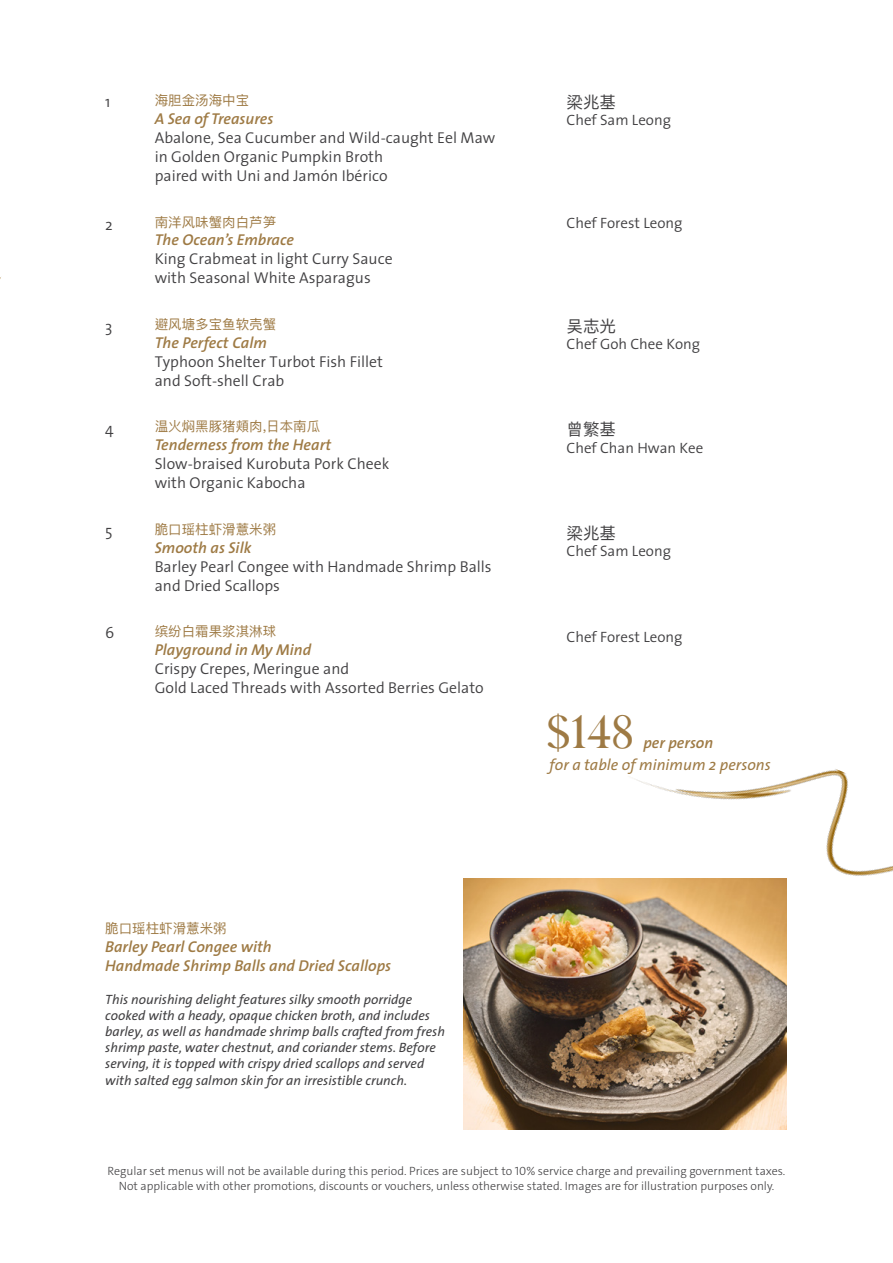
<style>
.page{position:relative;width:893px;height:1263px;background:#fff}
.page>*{position:absolute;margin:0;border:0;box-sizing:border-box;transform-origin:0 0}
.t1{font:45px "Caslon Titling MT Std";color:#9e7a44}
.t2{font:16.5px "Ping Fang HK";color:#414042}
.t3{font:16.5px "Ping Fang SC";color:#414042}
.t4{font:15.75px/18.9px "The Sans Semi Light Sem Lt";color:#414042}
.t5{font:italic 600 15.75px/18.9px "The Sans";color:#9e7a44}
.t6{font:italic 15.75px "The Sans Sans";color:#9e7a44}
.t7{font:15px "The Sans Semi Light Sem Lt";color:#414042}
.t8{font:italic 13.5px/16.2px "The Sans Sans";color:#414042}
.t9{font:13.5px "Ping Fang HK";color:#9e7a44}
.t10{font:300 12px/14.4px "The Sans Trial";color:#414042;text-align:center}
</style>
<div class="page">
<img style="left:626px;top:769px;width:267px;height:126px">
<img style="left:464px;top:879px;width:322px;height:250px">
<p class="t4" style="left:105px;top:92px;width:7px">1</p>
<p class="t9" style="left:155px;top:92px;width:96px">海胆金汤海中宝</p>
<p class="t5" style="left:155px;top:109px;width:120px">A Sea of Treasures</p>
<p class="t4" style="left:155px;top:128px;width:342px">Abalone, Sea Cucumber and Wild-caught Eel Maw in Golden Organic Pumpkin Broth<br>paired with Uni and Jamón Ibérico</p>
<p class="t2" style="left:566px;top:92px;width:51px">梁兆基</p>
<p class="t7" style="left:566px;top:107px;width:106px">Chef Sam Leong</p>
<p class="t4" style="left:105px;top:214px;width:9px">2</p>
<p class="t9" style="left:155px;top:213px;width:123px">南洋风味蟹肉白芦笋</p>
<p class="t5" style="left:155px;top:230px;width:141px">The Ocean’s Embrace</p>
<p class="t4" style="left:155px;top:249px;width:239px">King Crabmeat in light Curry Sauce with Seasonal White Asparagus</p>
<p class="t7" style="left:566px;top:211px;width:117px">Chef Forest Leong</p>
<p class="t4" style="left:105px;top:316px;width:9px">3</p>
<p class="t9" style="left:155px;top:316px;width:123px">避风塘多宝鱼软壳蟹</p>
<p class="t5" style="left:155px;top:333px;width:114px">The Perfect Calm</p>
<p class="t4" style="left:155px;top:351px;width:230px">Typhoon Shelter Turbot Fish Fillet and Soft-shell Crab</p>
<p class="t3" style="left:566px;top:316px;width:51px">吴志光</p>
<p class="t7" style="left:566px;top:332px;width:135px">Chef Goh Chee Kong</p>
<p class="t4" style="left:105px;top:418px;width:10px">4</p>
<p class="t9" style="left:155px;top:418px;width:167px">温火焖黑豚猪頬肉,日本南瓜</p>
<p class="t5" style="left:155px;top:435px;width:178px">Tenderness from the Heart</p>
<p class="t4" style="left:155px;top:454px;width:236px">Slow-braised Kurobuta Pork Cheek with Organic Kabocha</p>
<p class="t2" style="left:566px;top:419px;width:51px">曾繁基</p>
<p class="t7" style="left:566px;top:435px;width:138px">Chef Chan Hwan Kee</p>
<p class="t4" style="left:105px;top:520px;width:9px">5</p>
<p class="t9" style="left:155px;top:521px;width:123px">脆口瑶柱虾滑薏米粥</p>
<p class="t5" style="left:155px;top:538px;width:98px">Smooth as Silk</p>
<p class="t4" style="left:155px;top:556px;width:338px">Barley Pearl Congee with Handmade Shrimp Balls and Dried Scallops</p>
<p class="t2" style="left:566px;top:523px;width:51px">梁兆基</p>
<p class="t7" style="left:566px;top:539px;width:106px">Chef Sam Leong</p>
<p class="t4" style="left:105px;top:622px;width:11px">6</p>
<p class="t9" style="left:155px;top:623px;width:123px">缤纷白霜果浆淇淋球</p>
<p class="t5" style="left:155px;top:640px;width:158px">Playground in My Mind</p>
<p class="t4" style="left:155px;top:659px;width:331px">Crispy Crepes, Meringue and<br>Gold Laced Threads with Assorted Berries Gelato</p>
<p class="t7" style="left:566px;top:625px;width:117px">Chef Forest Leong</p>
<h1 class="t1" style="left:547px;top:706px;width:89px">$148</h1>
<p class="t5" style="left:643px;top:732px;width:71px">per person</p>
<p class="t6" style="left:550px;top:752px;width:223px">for a table of minimum 2 persons</p>
<p class="t9" style="left:105px;top:920px;width:123px">脆口瑶柱虾滑薏米粥</p>
<p class="t5" style="left:105px;top:937px;width:287px">Barley Pearl Congee with<br>Handmade Shrimp Balls and Dried Scallops</p>
<p class="t8" style="left:105px;top:990px;width:341px">This nourishing delight features silky smooth porridge cooked with a heady, opaque chicken broth, and includes barley, as well as handmade shrimp balls crafted from fresh shrimp paste, water chestnut, and coriander stems. Before serving, it is topped with crispy dried scallops and served with salted egg salmon skin for an irresistible crunch.</p>
<p class="t10" style="left:108px;top:1165px;width:679px">Regular set menus will not be available during this period. Prices are subject to 10% service charge and prevailing government taxes.<br>Not applicable with other promotions, discounts or vouchers, unless otherwise stated. Images are for illustration purposes only.</p>
</div>
